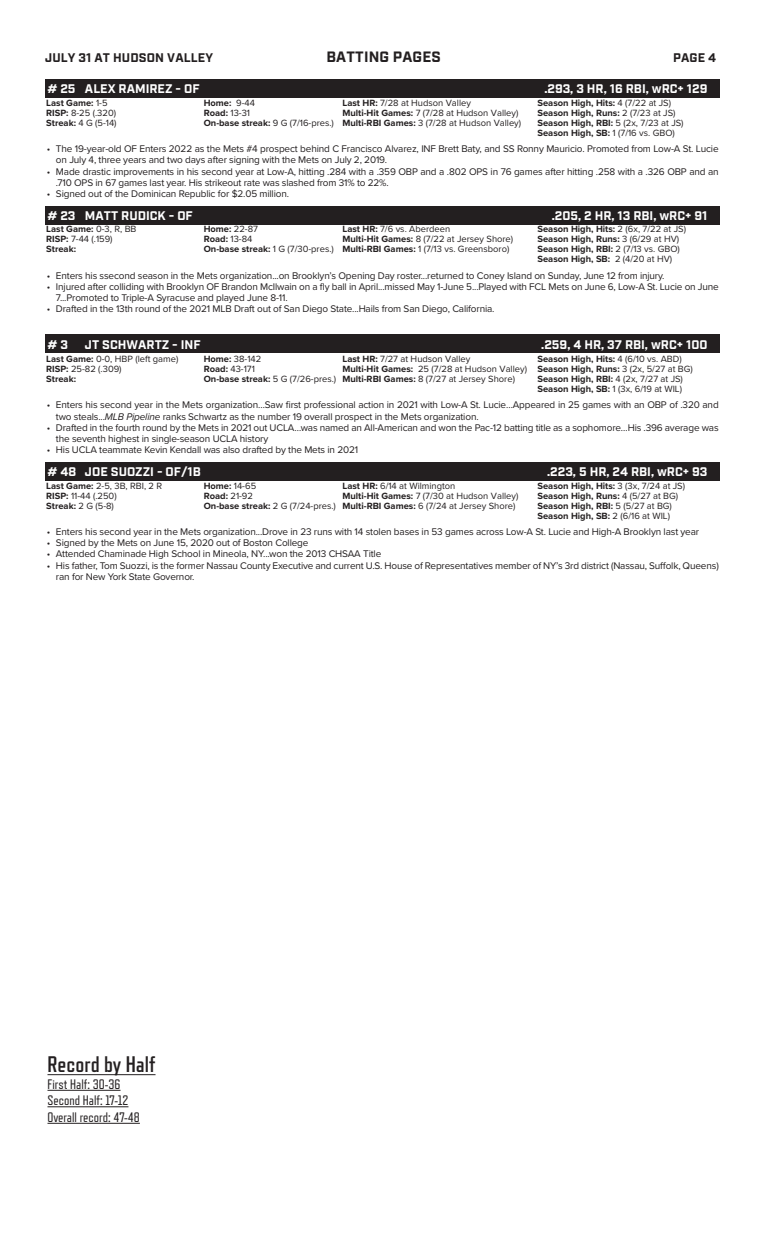
<style>
.page{position:relative;width:765px;height:1260px;background:#fff}
.page>*{position:absolute;margin:0;border:0;box-sizing:border-box;transform-origin:0 0}
.t1{font:700 22.5px "Refrigerator Deluxe";color:#231f20}
.t2{font:700 15px "Industry";letter-spacing:.01em;color:#231f20}
.t3{font:13.75px "Refrigerator Deluxe";color:#231f20}
.t4{font:700 12.5px "Industry";color:#fff}
.t5{font:700 12.5px "Industry";letter-spacing:.01em;color:#231f20}
.Bio_Bullet{font:10px/11.2px "Proxima Nova";letter-spacing:-.015em;color:#231f20}
.t6{font:9.38px "Proxima Nova";color:#231f20}
.t7{font:700 9.38px/10px "Proxima Nova";color:#231f20}
.s1{font-weight:400}
.s2{font-weight:700}
.s3{font-style:italic}
</style>
<div class="page">
<hr style="left:47px;top:1074px;width:109px;height:1px;background:#231f20">
<hr style="left:47px;top:1090px;width:74px;height:1px;background:#231f20">
<hr style="left:47px;top:1107px;width:81px;height:1px;background:#231f20">
<hr style="left:47px;top:1123px;width:93px;height:1px;background:#231f20">
<div style="left:45px;top:462px;width:675px;height:19px;background:#231f20"></div>
<div style="left:45px;top:335px;width:675px;height:18px;background:#231f20"></div>
<div style="left:45px;top:206px;width:675px;height:18px;background:#231f20"></div>
<div style="left:45px;top:79px;width:675px;height:19px;background:#231f20"></div>
<p class="t5" style="left:45px;top:50px;width:170px">JULY 31 AT HUDSON VALLEY</p>
<p class="t2" style="left:327px;top:47px;width:116px">BATTING PAGES</p>
<p class="t5" style="left:673px;top:50px;width:45px">PAGE 4</p>
<p class="t4" style="left:47px;top:81px;width:154px"># 25 ALEX RAMIREZ - OF</p>
<p class="t4" style="left:544px;top:81px;width:165px">.293, 3 HR, 16 RBI, wRC+ 129</p>
<p class="t7" style="left:46px;top:97px;width:63px">Last Game: <span class="s1">1-5</span></p>
<p class="t7" style="left:204px;top:97px;width:53px">Home: <span class="s1">9-44</span></p>
<p class="t6" style="left:342px;top:96px;width:130px"><span class="s2">Last HR:</span> 7/28 at Hudson Valley</p>
<p class="t7" style="left:537px;top:97px;width:135px">Season High, Hits: <span class="s1">4 (7/22 at JS)</span></p>
<p class="t6" style="left:46px;top:106px;width:71px"><span class="s2">RISP:</span> 8-25 (.320)</p>
<p class="t7" style="left:204px;top:107px;width:48px">Road: <span class="s1">13-31</span></p>
<p class="t6" style="left:342px;top:106px;width:177px"><span class="s2">Multi-Hit Games:</span> 7 (7/28 at Hudson Valley)</p>
<p class="t7" style="left:537px;top:107px;width:140px">Season High, Runs: <span class="s1">2 (7/23 at JS)</span></p>
<p class="t6" style="left:46px;top:116px;width:72px"><span class="s2">Streak:</span> 4 G (5-14)</p>
<p class="t6" style="left:204px;top:116px;width:319px"><span class="s2">On-base streak:</span> 9 G (7/16-pres.) <span class="s2">Multi-RBI Games:</span> 3 (7/28 at Hudson Valley)</p>
<p class="t7" style="left:537px;top:117px;width:148px">Season High, RBI: <span class="s1">5 (2x, 7/23 at JS)</span></p>
<p class="t7" style="left:537px;top:127px;width:139px">Season High, SB: <span class="s1">1 (7/16 vs. GBO)</span></p>
<p class="Bio_Bullet" style="left:56px;top:143px;width:664px;text-indent:-9px">• The 19-year-old OF Enters 2022 as the Mets #4 prospect behind C Francisco Alvarez, INF Brett Baty, and SS Ronny Mauricio. Promoted from Low-A St. Lucie on July 4, three years and two days after signing with the Mets on July 2, 2019.</p>
<p class="Bio_Bullet" style="left:56px;top:165px;width:664px;text-indent:-9px">• Made drastic improvements in his second year at Low-A, hitting .284 with a .359 OBP and a .802 OPS in 76 games after hitting .258 with a .326 OBP and an .710 OPS in 67 games last year. His strikeout rate was slashed from 31% to 22%.</p>
<p class="Bio_Bullet" style="left:47px;top:188px;width:244px">• Signed out of the Dominican Republic for $2.05 million.</p>
<p class="t4" style="left:47px;top:208px;width:147px"># 23 MATT RUDICK - OF</p>
<p class="t4" style="left:552px;top:208px;width:157px">.205, 2 HR, 13 RBI, wRC+ 91</p>
<p class="t7" style="left:46px;top:224px;width:92px">Last Game: <span class="s1">0-3, R, BB</span></p>
<p class="t7" style="left:204px;top:224px;width:56px">Home: <span class="s1">22-87</span></p>
<p class="t6" style="left:342px;top:222px;width:109px"><span class="s2">Last HR:</span> 7/6 vs. Aberdeen</p>
<p class="t7" style="left:538px;top:224px;width:150px">Season High, Hits: <span class="s1">2 (6x, 7/22 at JS)</span></p>
<p class="t6" style="left:46px;top:232px;width:68px"><span class="s2">RISP:</span> 7-44 (.159)</p>
<p class="t7" style="left:204px;top:234px;width:50px">Road: <span class="s1">13-84</span></p>
<p class="t6" style="left:342px;top:232px;width:172px"><span class="s2">Multi-Hit Games:</span> 8 (7/22 at Jersey Shore)</p>
<p class="t7" style="left:538px;top:234px;width:143px">Season High, Runs: <span class="s1">3 (6/29 at HV)</span></p>
<p class="t7" style="left:46px;top:244px;width:31px">Streak:</p>
<p class="t6" style="left:204px;top:242px;width:307px"><span class="s2">On-base streak:</span> 1 G (7/30-pres.) <span class="s2">Multi-RBI Games:</span> 1 (7/13 vs. Greensboro)</p>
<p class="t7" style="left:538px;top:244px;width:144px">Season High, RBI: <span class="s1">2 (7/13 vs. GBO)</span></p>
<p class="t7" style="left:538px;top:254px;width:136px">Season High, SB: <span class="s1">2 (4/20 at HV)</span></p>
<p class="Bio_Bullet" style="left:47px;top:269px;width:619px">• Enters his ssecond season in the Mets organization...on Brooklyn’s Opening Day roster...returned to Coney Island on Sunday, June 12 from injury.</p>
<p class="Bio_Bullet" style="left:56px;top:281px;width:664px;text-indent:-9px">• Injured after colliding with Brooklyn OF Brandon McIlwain on a fly ball in April...missed May 1-June 5...Played with FCL Mets on June 6, Low-A St. Lucie on June<br>7...Promoted to Triple-A Syracuse and played June 8-11.</p>
<p class="Bio_Bullet" style="left:47px;top:303px;width:449px">• Drafted in the 13th round of the 2021 MLB Draft out of San Diego State...Hails from San Diego, California.</p>
<p class="t4" style="left:47px;top:337px;width:22px"># 3</p>
<p class="t4" style="left:85px;top:337px;width:117px">JT SCHWARTZ - INF</p>
<p class="t4" style="left:541px;top:337px;width:168px">.259, 4 HR, 37 RBI, wRC+ 100</p>
<p class="t6" style="left:46px;top:352px;width:134px"><span class="s2">Last Game:</span> 0-0, HBP (left game)</p>
<p class="t6" style="left:204px;top:352px;width:59px"><span class="s2">Home:</span> 38-142</p>
<p class="t6" style="left:342px;top:352px;width:129px"><span class="s2">Last HR:</span> 7/27 at Hudson Valley</p>
<p class="t7" style="left:537px;top:354px;width:146px">Season High, Hits: <span class="s1">4 (6/10 vs. ABD)</span></p>
<p class="t6" style="left:46px;top:362px;width:77px"><span class="s2">RISP:</span> 25-82 (.309)</p>
<p class="t6" style="left:204px;top:362px;width:53px"><span class="s2">Road:</span> 43-171</p>
<p class="t6" style="left:342px;top:362px;width:352px"><span class="s2">Multi-Hit Games:</span> 25 (7/28 at Hudson Valley) <span class="s2">Season High, Runs:</span> 3 (2x, 5/27 at BG)</p>
<p class="t7" style="left:46px;top:374px;width:31px">Streak:</p>
<p class="t6" style="left:204px;top:372px;width:313px"><span class="s2">On-base streak:</span> 5 G (7/26-pres.) <span class="s2">Multi-RBI Games:</span> 8 (7/27 at Jersey Shore)</p>
<p class="t7" style="left:537px;top:374px;width:147px">Season High, RBI: <span class="s1">4 (2x, 7/27 at JS)<br></span>Season High, SB: <span class="s1">1 (3x, 6/19 at WIL)</span></p>
<p class="Bio_Bullet" style="left:56px;top:399px;width:664px;text-indent:-9px">• Enters his second year in the Mets organization…Saw first professional action in 2021 with Low-A St. Lucie…Appeared in 25 games with an OBP of .320 and two steals...<span class="s3">MLB Pipeline</span> ranks Schwartz as the number 19 overall prospect in the Mets organization.</p>
<p class="Bio_Bullet" style="left:56px;top:421px;width:664px;text-indent:-9px">• Drafted in the fourth round by the Mets in 2021 out UCLA…was named an All-American and won the Pac-12 batting title as a sophomore…His .396 average was the seventh highest in single-season UCLA history</p>
<p class="Bio_Bullet" style="left:47px;top:444px;width:313px">• His UCLA teammate Kevin Kendall was also drafted by the Mets in 2021</p>
<p class="t4" style="left:47px;top:464px;width:155px"># 48 JOE SUOZZI - OF/1B</p>
<p class="t4" style="left:547px;top:464px;width:162px">.223, 5 HR, 24 RBI, wRC+ 93</p>
<p class="t6" style="left:46px;top:479px;width:117px"><span class="s2">Last Game:</span> 2-5, 3B, RBI, 2 R</p>
<p class="t7" style="left:204px;top:480px;width:54px">Home: <span class="s1">14-65</span></p>
<p class="t6" style="left:342px;top:479px;width:114px"><span class="s2">Last HR:</span> 6/14 at Wilmington</p>
<p class="t7" style="left:538px;top:480px;width:149px">Season High, Hits: <span class="s1">3 (3x, 7/24 at JS)</span></p>
<p class="t6" style="left:46px;top:489px;width:72px"><span class="s2">RISP:</span> 11-44 (.250)</p>
<p class="t7" style="left:204px;top:490px;width:51px">Road: <span class="s1">21-92</span></p>
<p class="t6" style="left:342px;top:489px;width:177px"><span class="s2">Multi-Hit Games:</span> 7 (7/30 at Hudson Valley)</p>
<p class="t7" style="left:538px;top:490px;width:142px">Season High, Runs: <span class="s1">4 (5/27 at BG)</span></p>
<p class="t7" style="left:46px;top:500px;width:69px">Streak: <span class="s1">2 G (5-8)</span></p>
<p class="t6" style="left:204px;top:499px;width:313px"><span class="s2">On-base streak:</span> 2 G (7/24-pres.) <span class="s2">Multi-RBI Games:</span> 6 (7/24 at Jersey Shore)</p>
<p class="t7" style="left:538px;top:500px;width:136px">Season High, RBI: <span class="s1">5 (5/27 at BG)</span></p>
<p class="t7" style="left:538px;top:510px;width:134px">Season High, SB: <span class="s1">2 (6/16 at WIL)</span></p>
<p class="Bio_Bullet" style="left:47px;top:525px;width:654px">• Enters his second year in the Mets organization...Drove in 23 runs with 14 stolen bases in 53 games across Low-A St. Lucie and High-A Brooklyn last year</p>
<p class="Bio_Bullet" style="left:47px;top:537px;width:263px">• Signed by the Mets on June 15, 2020 out of Boston College</p>
<p class="Bio_Bullet" style="left:47px;top:548px;width:336px">• Attended Chaminade High School in Mineola, NY...won the 2013 CHSAA Title</p>
<p class="Bio_Bullet" style="left:56px;top:559px;width:664px;text-indent:-9px">• His father, Tom Suozzi, is the former Nassau County Executive and current U.S. House of Representatives member of NY’s 3rd district (Nassau, Suffolk, Queens) ran for New York State Governor.</p>
<p class="t1" style="left:47px;top:1052px;width:110px">Record by Half</p>
<p class="t3" style="left:47px;top:1076px;width:75px">First Half: 30-36</p>
<p class="t3" style="left:47px;top:1093px;width:82px">Second Half: 17-12</p>
<p class="t3" style="left:47px;top:1109px;width:94px">Overall record: 47-48</p>
</div>
